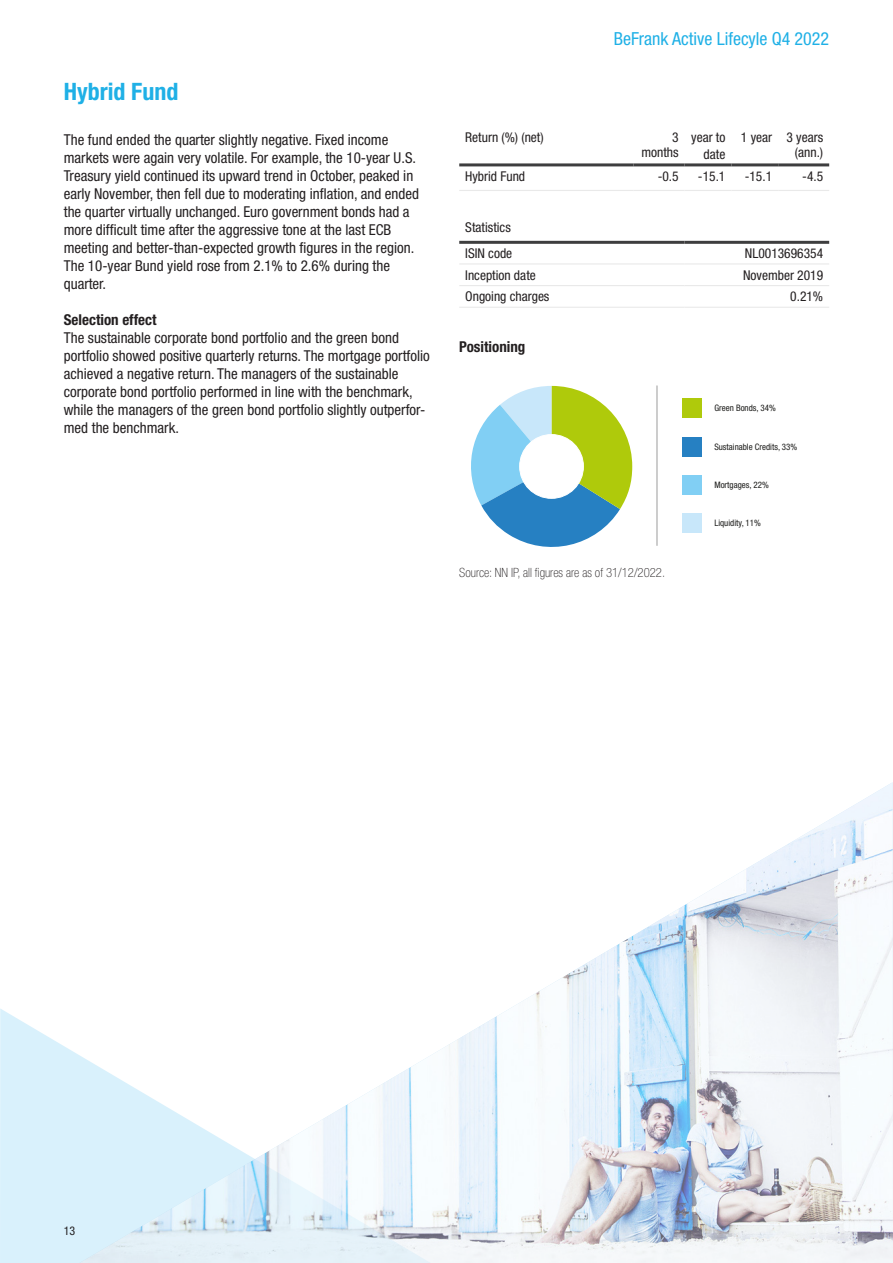
<style>
.page{position:relative;width:893px;height:1263px;background:#fff}
.page>*{position:absolute;margin:0;border:0;box-sizing:border-box;transform-origin:0 0}
.Tabeltekst_titel_16{font:700 condensed 24px "Helvetica Neue LT Std";color:#1fb0e6}
.t1{font:condensed 18px "Helvetica Neue LT Std";color:#1fb0e6}
.Platte_tekst_10_12_z{font:condensed 15px/18px "Helvetica Neue LT Std";color:#231f20}
.Platte_tekst_10_12_z-2{font:700 condensed 15px "Helvetica Neue LT Std";color:#231f20}
.Tabeltekst_9_10_zwar{font:condensed 13.5px/15px "Helvetica Neue LT Std";color:#231f20;text-align:right}
.Bronvermelding_8_5_9{font:100 condensed 12.75px "Helvetica Neue LT Std";color:#231f20}
.NN_A4_Pagenumber_rig{font:condensed 12px "Helvetica Neue LT Std";color:#231f20}
.t2{font:condensed 9px "Helvetica Neue LT Std";color:#1d1d1b}
</style>
<div class="page">
<svg style="left:0;top:1008px;width:64px;height:255px;background:#dcf2fc"></svg>
<img style="left:79px;top:782px;width:814px;height:481px">
<hr style="left:459px;top:263px;width:226px;height:1px;background:#e9e9e9">
<hr style="left:685px;top:263px;width:144px;height:1px;background:#e9e9e9">
<hr style="left:459px;top:285px;width:226px;height:1px;background:#e9e9e9">
<hr style="left:685px;top:285px;width:144px;height:1px;background:#e9e9e9">
<hr style="left:459px;top:307px;width:226px;height:1px;background:#e9e9e9">
<hr style="left:685px;top:307px;width:144px;height:1px;background:#e9e9e9">
<hr style="left:459px;top:241px;width:226px;height:3px;background:#3e3e3f">
<hr style="left:685px;top:241px;width:144px;height:3px;background:#3e3e3f">
<hr style="left:459px;top:190px;width:175px;height:1px;background:#e9e9e9">
<hr style="left:634px;top:190px;width:51px;height:1px;background:#e9e9e9">
<hr style="left:685px;top:190px;width:46px;height:1px;background:#e9e9e9">
<hr style="left:731px;top:190px;width:47px;height:1px;background:#e9e9e9">
<hr style="left:778px;top:190px;width:51px;height:1px;background:#e9e9e9">
<hr style="left:459px;top:163px;width:175px;height:3px;background:#3e3e3f">
<hr style="left:634px;top:163px;width:51px;height:3px;background:#3e3e3f">
<hr style="left:685px;top:163px;width:46px;height:3px;background:#3e3e3f">
<hr style="left:731px;top:163px;width:47px;height:3px;background:#3e3e3f">
<hr style="left:778px;top:163px;width:51px;height:3px;background:#3e3e3f">
<div style="left:682px;top:399px;width:20px;height:19px;background:#afca0b"></div>
<div style="left:682px;top:437px;width:20px;height:19px;background:#2680c2"></div>
<div style="left:682px;top:475px;width:20px;height:19px;background:#81cff4"></div>
<hr style="left:656px;top:386px;width:2px;height:159px;background:#b1b1b1">
<svg style="left:471px;top:386px;width:161px;height:161px"></svg>
<div style="left:520px;top:435px;width:63px;height:63px;background:#fff;border-radius:50%"></div>
<div style="left:519px;top:434px;width:65px;height:65px;border:1px solid #fff;border-radius:50%"></div>
<div style="left:682px;top:513px;width:20px;height:19px;background:#c8e7fa"></div>
<p class="Tabeltekst_titel_16" style="left:64px;top:77px;width:116px">Hybrid Fund</p>
<p class="Platte_tekst_10_12_z" style="left:64px;top:130px;width:357px">The fund ended the quarter slightly negative. Fixed income markets were again very volatile. For example, the 10-year U.S.<br>Treasury yield continued its upward trend in October, peaked in early November, then fell due to moderating inflation, and ended the quarter virtually unchanged. Euro government bonds had a more difficult time after the aggressive tone at the last ECB meeting and better-than-expected growth figures in the region.<br>The 10-year Bund yield rose from 2.1% to 2.6% during the quarter.</p>
<p class="Platte_tekst_10_12_z-2" style="left:64px;top:310px;width:94px">Selection effect</p>
<p class="Platte_tekst_10_12_z" style="left:64px;top:328px;width:368px">The sustainable corporate bond portfolio and the green bond portfolio showed positive quarterly returns. The mortgage portfolio achieved a negative return. The managers of the sustainable corporate bond portfolio performed in line with the benchmark, while the managers of the green bond portfolio slightly outperfor&shy;med the benchmark.</p>
<p class="t1" style="left:614px;top:28px;width:217px">BeFrank Active Lifecyle Q4 2022</p>
<p class="Tabeltekst_9_10_zwar" style="left:465px;top:130px;width:80px">Return (%) (net)</p>
<p class="Tabeltekst_9_10_zwar" style="left:641px;top:130px;width:39px">3 months</p>
<p class="Tabeltekst_9_10_zwar" style="left:691px;top:129px;width:36px;line-height:16.5px">year to date</p>
<p class="Tabeltekst_9_10_zwar" style="left:741px;top:130px;width:33px">1 year</p>
<p class="Tabeltekst_9_10_zwar" style="left:786px;top:130px;width:38px">3 years (ann.)</p>
<p class="Tabeltekst_9_10_zwar" style="left:465px;top:168px;width:61px">Hybrid Fund</p>
<p class="Tabeltekst_9_10_zwar" style="left:658px;top:168px;width:22px">-0.5</p>
<p class="Tabeltekst_9_10_zwar" style="left:698px;top:168px;width:29px">-15.1</p>
<p class="Tabeltekst_9_10_zwar" style="left:745px;top:168px;width:29px">-15.1</p>
<p class="Tabeltekst_9_10_zwar" style="left:802px;top:168px;width:22px">-4.5</p>
<p class="Tabeltekst_9_10_zwar" style="left:465px;top:220px;width:47px">Statistics</p>
<p class="Tabeltekst_9_10_zwar" style="left:465px;top:246px;width:48px">ISIN code</p>
<p class="Tabeltekst_9_10_zwar" style="left:745px;top:246px;width:80px">NL0013696354</p>
<p class="Tabeltekst_9_10_zwar" style="left:465px;top:267px;width:72px">Inception date</p>
<p class="Tabeltekst_9_10_zwar" style="left:743px;top:267px;width:82px">November 2019</p>
<p class="Tabeltekst_9_10_zwar" style="left:465px;top:289px;width:86px">Ongoing charges</p>
<p class="Tabeltekst_9_10_zwar" style="left:790px;top:289px;width:34px">0.21%</p>
<p class="Platte_tekst_10_12_z-2" style="left:459px;top:337px;width:68px">Positioning</p>
<p class="Bronvermelding_8_5_9" style="left:459px;top:565px;width:207px">Source: NN IP, all figures are as of 31/12/2022.</p>
<p class="t2" style="left:714px;top:403px;width:63px">Green Bonds, 34%</p>
<p class="t2" style="left:714px;top:441px;width:84px">Sustainable Credits, 33%</p>
<p class="t2" style="left:714px;top:480px;width:56px">Mortgages, 22%</p>
<p class="t2" style="left:714px;top:518px;width:48px">Liquidity, 11%</p>
<p class="NN_A4_Pagenumber_rig" style="left:64px;top:1224px;width:13px">13</p>
</div>
